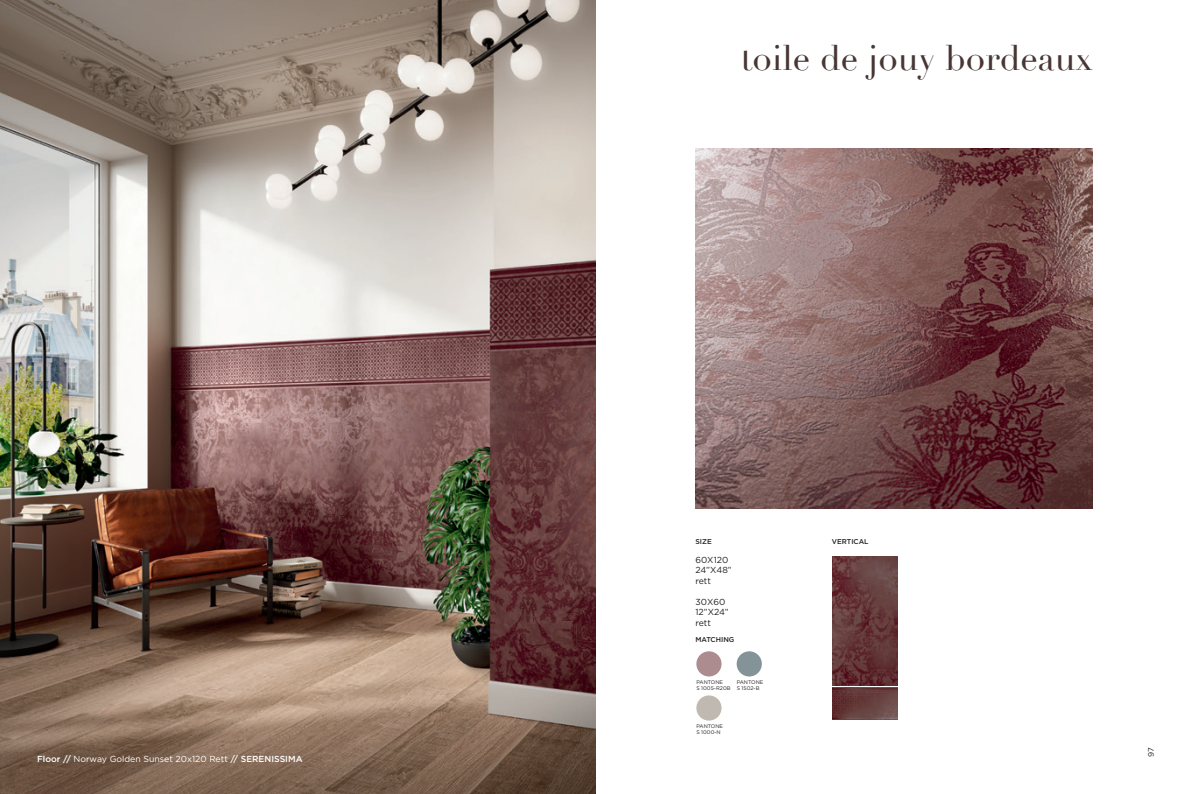
<style>
.page{position:relative;width:1191px;height:794px;background:#fff}
.page>*{position:absolute;margin:0;border:0;box-sizing:border-box;transform-origin:0 0}
.t1{font:35px "Didot";color:#473634}
.t2{font:8.75px "Gotham HTF";color:#fff}
.t3{font:8.75px/10.5px "Gotham HTF";color:#231f20}
.t4{font:7.88px "Gotham HTF";color:#231f20}
.t5{font:500 7px "Gotham HTF";color:#231f20}
.t6{font:5.25px/6.3px "Gotham HTF";color:#231f20}
.s1{font-weight:500}
</style>
<div class="page">
<img style="left:0;top:0;width:595px;height:794px">
<img style="left:695px;top:149px;width:397px;height:359px">
<img style="left:832px;top:556px;width:65px;height:129px">
<img style="left:832px;top:687px;width:65px;height:32px">
<div style="left:696px;top:651px;width:25px;height:25px;background:#ad8c8f;border-radius:50%"></div>
<div style="left:736px;top:651px;width:26px;height:25px;background:#839398;border-radius:50%"></div>
<div style="left:696px;top:695px;width:25px;height:25px;background:#c0b9b1;border-radius:50%"></div>
<p class="t2" style="left:37px;top:754px;width:267px"><span class="s1">Floor //</span> Norway Golden Sunset 20x120 Rett <span class="s1">// SERENISSIMA</span></p>
<h1 class="t1" style="left:741px;top:37px;width:353px">toile de jouy bordeaux</h1>
<p class="t5" style="left:695px;top:537px;width:18px">SIZE</p>
<p class="t3" style="left:695px;top:554px;width:38px">60X120<br>24”X48” rett</p>
<p class="t3" style="left:695px;top:596px;width:35px">30X60<br>12”X24” rett</p>
<p class="t5" style="left:695px;top:635px;width:40px">MATCHING</p>
<p class="t6" style="left:696px;top:679px;width:36px">PANTONE<br>S 1005-R20B</p>
<p class="t6" style="left:736px;top:679px;width:28px">PANTONE<br>S 1502-B</p>
<p class="t6" style="left:696px;top:723px;width:28px">PANTONE<br>S 1000-N</p>
<p class="t5" style="left:832px;top:537px;width:38px">VERTICAL</p>
<p class="t4" style="left:1146px;top:756px;width:11px;rotate:-90deg">97</p>
</div>
